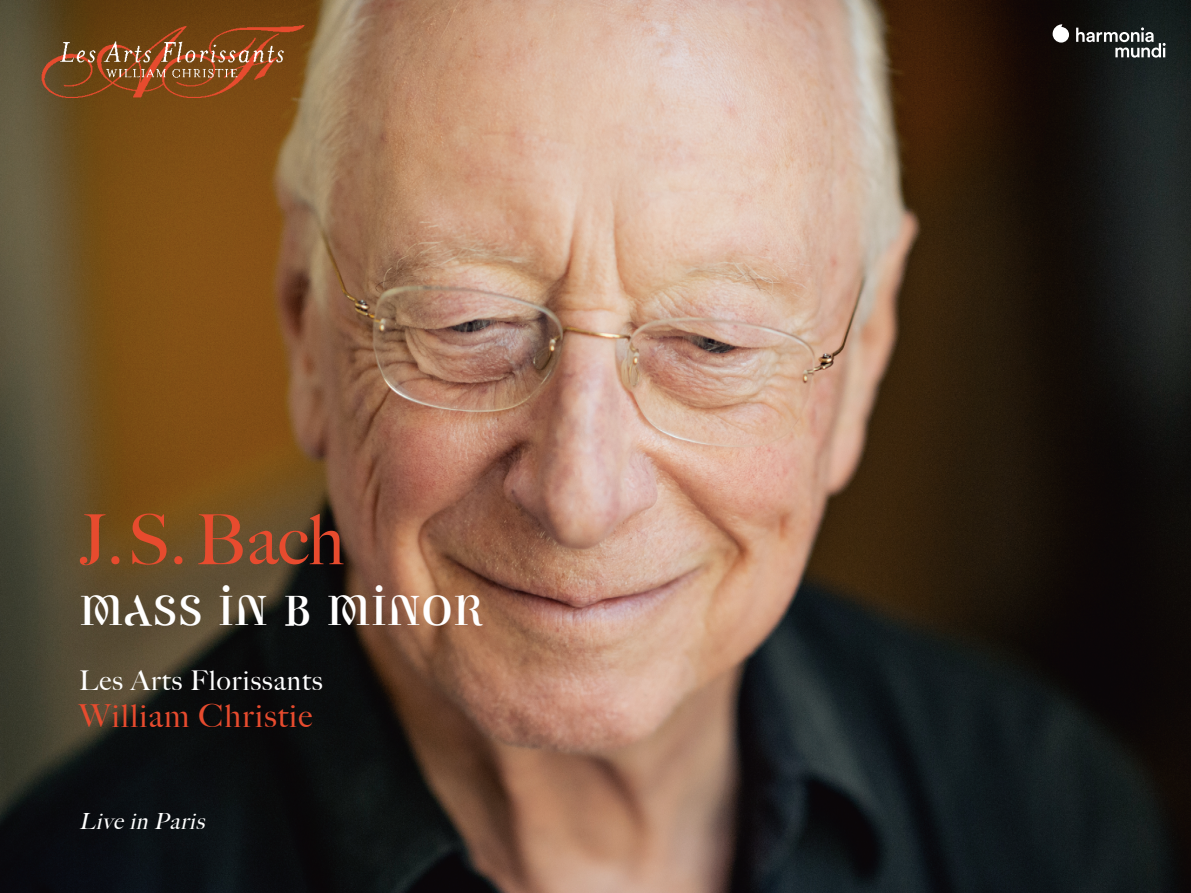
<style>
.page{position:relative;width:1191px;height:893px;background:#fff}
.page>*{position:absolute;margin:0;border:0;box-sizing:border-box;transform-origin:0 0}
.t1{font:500 69.3px "Big Caslon";color:#e74b2e}
.t2{font:49.05px "Ambicase Modern OT Poster";color:#fff}
.t3{font:500 31.65px "Big Caslon";letter-spacing:.04em;color:#e74b2e}
.t4{font:500 27.15px "Big Caslon";letter-spacing:.04em;color:#fff}
.t5{font:italic 500 22.35px "Big Caslon";color:#fff}
</style>
<div class="page">
<img style="left:0;top:0;width:1191px;height:893px">
<img style="left:40px;top:95px;width:266px;height:2px">
<img style="left:40px;top:26px;width:266px;height:69px">
<svg style="left:1052px;top:24px;width:17px;height:19px"></svg>
<svg style="left:1076px;top:27px;width:89px;height:31px;background:#4d5150"></svg>
<h1 class="t1" style="left:79px;top:483px;width:267px">J.S.Bach</h1>
<h2 class="t2" style="left:79px;top:583px;width:406px">MASS IN B MINOR</h2>
<p class="t4" style="left:79px;top:658px;width:245px">Les Arts Florissants</p>
<p class="t3" style="left:79px;top:689px;width:235px">William Christie</p>
<p class="t5" style="left:79px;top:803px;width:134px">Livein Paris</p>
</div>
